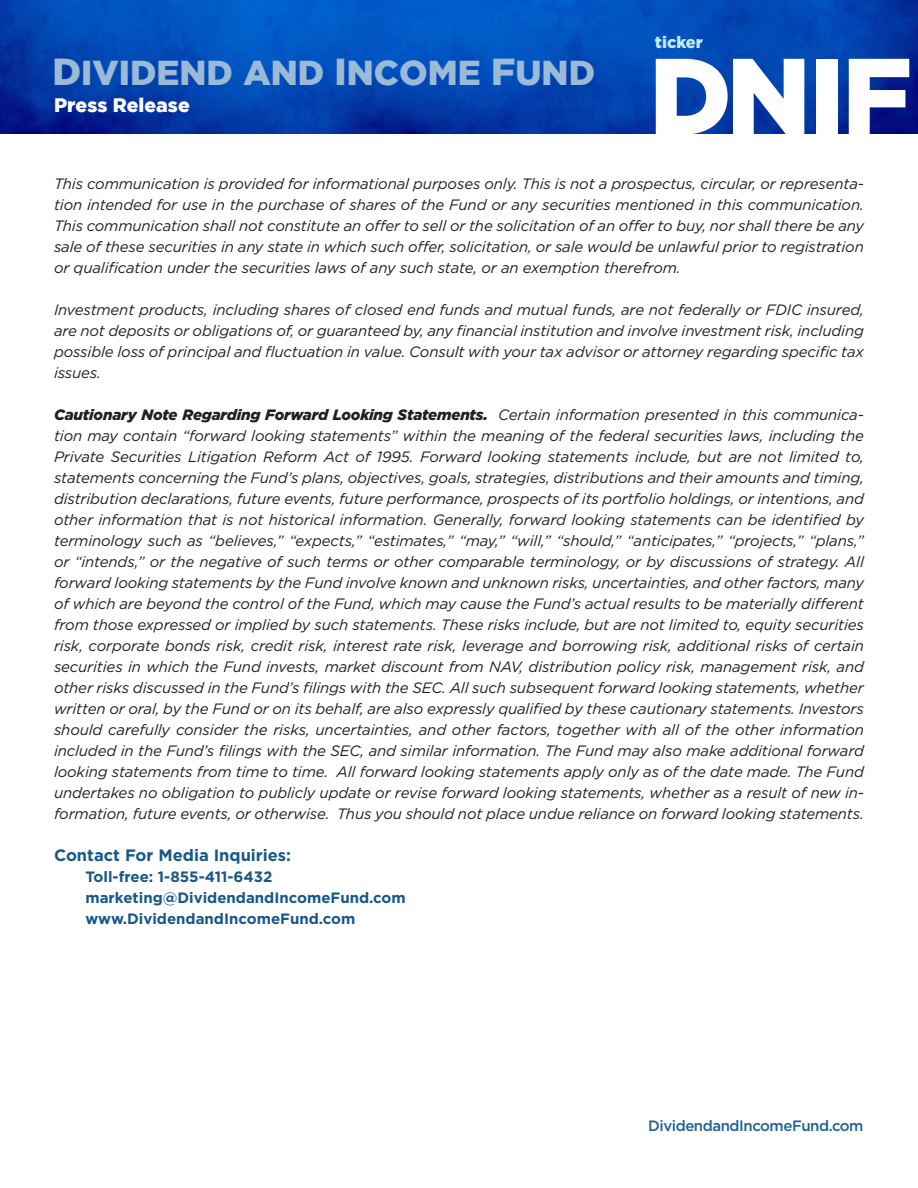
<style>
.page{position:relative;width:918px;height:1188px;background:#fff}
.page>*{position:absolute;margin:0;border:0;box-sizing:border-box;transform-origin:0 0}
.t1{font:900 108px "Gotham";color:#fff}
.t2{font:900 34.5px "Gotham";color:#9bbad7}
.t3{font:900 19.5px "Gotham";color:#fff}
.Contact{font:700 16.5px "Gotham";color:#175887}
.t4{font:900 16.5px "Gotham";color:#c3e9fa}
.Body_Text{font:italic 15px/21px "Gotham";letter-spacing:-.01em;color:#231f20;text-align:justify}
.Contact_Info{font:700 15px "Gotham";color:#175887}
.t5{font:500 15px "Gotham";letter-spacing:-.03em;color:#1b6297}
.s1{font-size:37.5px}
.s2{font-style:inherit}
.s3{font-weight:900}
</style>
<div class="page">
<img style="left:0;top:0;width:918px;height:134px">
<p class="t2" style="left:53px;top:53px;width:544px"><span class="s1">D</span><span class="s2">IVIDEND</span> AND <span class="s1">I</span>NCOME <span class="s1">F</span>UND</p>
<p class="t3" style="left:54px;top:94px;width:137px">Press Release</p>
<p class="t4" style="left:655px;top:33px;width:49px">ticker</p>
<p class="t1" style="left:649px;top:34px;width:264px">DNIF</p>
<p class="Body_Text" style="left:54px;top:173px;width:812px">This communication is provided for informational purposes only. This is not a prospectus, circular, or representa&shy;tion intended for use in the purchase of shares of the Fund or any securities mentioned in this communication.<br>This communication shall not constitute an offer to sell or the solicitation of an offer to buy, nor shall there be any sale of these securities in any state in which such offer, solicitation, or sale would be unlawful prior to registration or qualification under the securities laws of any such state, or an exemption therefrom.</p>
<p class="Body_Text" style="left:54px;top:299px;width:812px">Investment products, including shares of closed end funds and mutual funds, are not federally or FDIC insured, are not deposits or obligations of, or guaranteed by, any financial institution and involve investment risk, including possible loss of principal and fluctuation in value. Consult with your tax advisor or attorney regarding specific tax issues.</p>
<p class="Body_Text" style="left:54px;top:404px;width:812px"><span class="s3">Cautionary Note Regarding Forward Looking Statements.</span> Certain information presented in this communica&shy;tion may contain “forward looking statements” within the meaning of the federal securities laws, including the Private Securities Litigation Reform Act of 1995. Forward looking statements include, but are not limited to, statements concerning the Fund’s plans, objectives, goals, strategies, distributions and their amounts and timing, distribution declarations, future events, future performance, prospects of its portfolio holdings, or intentions, and other information that is not historical information. Generally, forward looking statements can be identified by terminology such as “believes,” “expects,” “estimates,” “may,” “will,” “should,” “anticipates,” “projects,” “plans,” or “intends,” or the negative of such terms or other comparable terminology, or by discussions of strategy. All forward looking statements by the Fund involve known and unknown risks, uncertainties, and other factors, many of which are beyond the control of the Fund, which may cause the Fund’s actual results to be materially different from those expressed or implied by such statements. These risks include, but are not limited to, equity securities risk, corporate bonds risk, credit risk, interest rate risk, leverage and borrowing risk, additional risks of certain securities in which the Fund invests, market discount from NAV, distribution policy risk, management risk, and other risks discussed in the Fund’s filings with the SEC. All such subsequent forward looking statements, whether written or oral, by the Fund or on its behalf, are also expressly qualified by these cautionary statements. Investors should carefully consider the risks, uncertainties, and other factors, together with all of the other information included in the Fund’s filings with the SEC, and similar information. The Fund may also make additional forward looking statements from time to time. All forward looking statements apply only as of the date made. The Fund undertakes no obligation to publicly update or revise forward looking statements, whether as a result of new in&shy;formation, future events, or otherwise. Thus you should not place undue reliance on forward looking statements.</p>
<p class="Contact" style="left:54px;top:844px;width:239px">Contact For Media Inquiries:</p>
<p class="Contact_Info" style="left:86px;top:867px;width:189px">Toll-free: 1-855-411-6432</p>
<p class="Contact_Info" style="left:86px;top:888px;width:322px">marketing@DividendandIncomeFund.com</p>
<p class="Contact_Info" style="left:86px;top:909px;width:271px">www.DividendandIncomeFund.com</p>
<p class="t5" style="left:648px;top:1116px;width:217px">DividendandIncomeFund.com</p>
</div>
